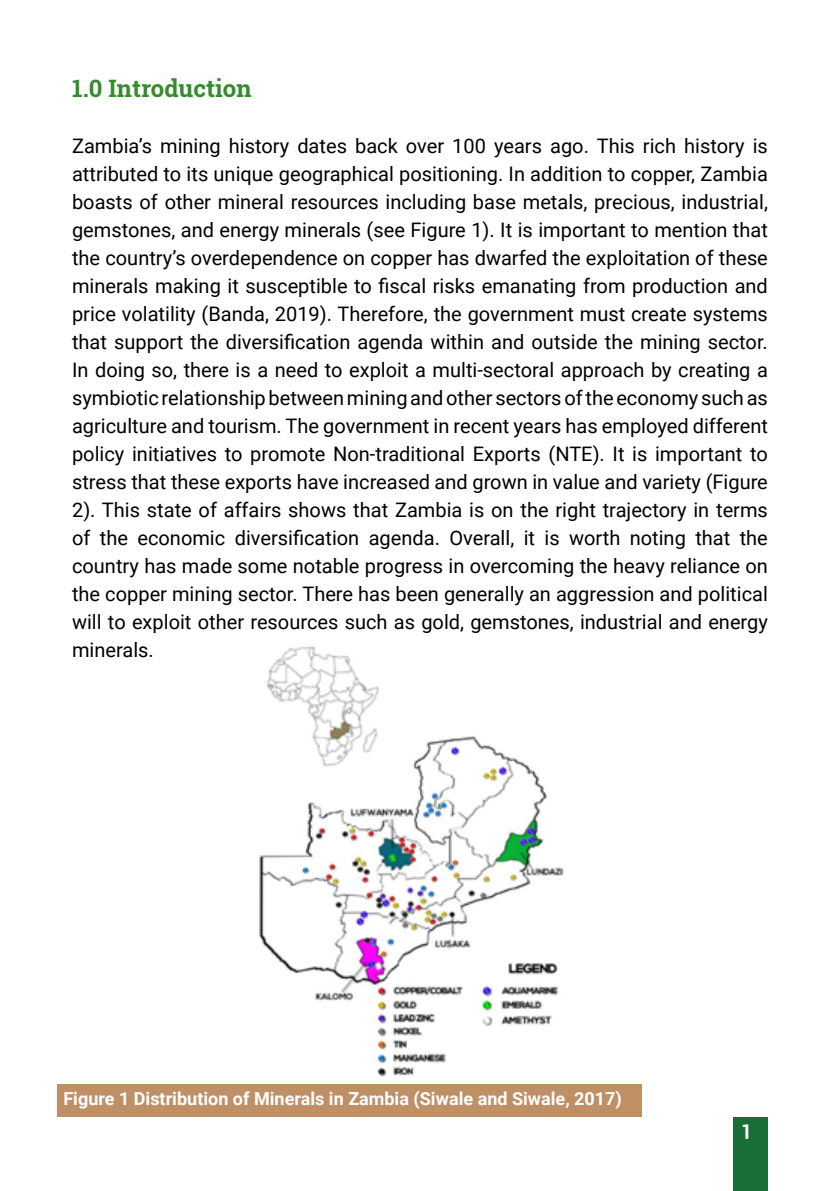
<style>
.page{position:relative;width:840px;height:1191px;background:#fff}
.page>*{position:absolute;margin:0;border:0;box-sizing:border-box;transform-origin:0 0}
.t1{font:700 24px "Roboto Slab";color:#368b2d}
.t2{font:20px/28px "Roboto";color:#000;text-align:justify}
.t3{font:700 condensed 20px "Roboto";color:#fff}
.t4{font:700 18px "Roboto";color:#fff}
</style>
<div class="page">
<div style="left:732px;top:1117px;width:35px;height:74px;background:#186e36"></div>
<div style="left:57px;top:1084px;width:584px;height:32px;background:#bf8f66"></div>
<img style="left:259px;top:646px;width:305px;height:431px">
<p class="t1" style="left:72px;top:72px;width:181px">1.0 Introduction</p>
<p class="t2" style="left:72px;top:131px;width:697px">Zambia’s mining history dates back over 100 years ago. This rich history is attributed to its unique geographical positioning. In addition to copper, Zambia boasts of other mineral resources including base metals, precious, industrial, gemstones, and energy minerals (see Figure 1). It is important to mention that the country’s overdependence on copper has dwarfed the exploitation of these minerals making it susceptible to fiscal risks emanating from production and price volatility (Banda, 2019). Therefore, the government must create systems that support the diversification agenda within and outside the mining sector.<br>In doing so, there is a need to exploit a multi-sectoral approach by creating a symbiotic relationship between mining and other sectors of the economy such as agriculture and tourism. The government in recent years has employed different policy initiatives to promote Non-traditional Exports (NTE). It is important to stress that these exports have increased and grown in value and variety (Figure 2). This state of affairs shows that Zambia is on the right trajectory in terms of the economic diversification agenda. Overall, it is worth noting that the country has made some notable progress in overcoming the heavy reliance on the copper mining sector. There has been generally an aggression and political will to exploit other resources such as gold, gemstones, industrial and energy minerals.</p>
<p class="t4" style="left:63px;top:1086px;width:559px">Figure 1 Distribution of Minerals in Zambia (Siwale and Siwale, 2017)</p>
<p class="t3" style="left:740px;top:1118px;width:12px">1</p>
</div>
